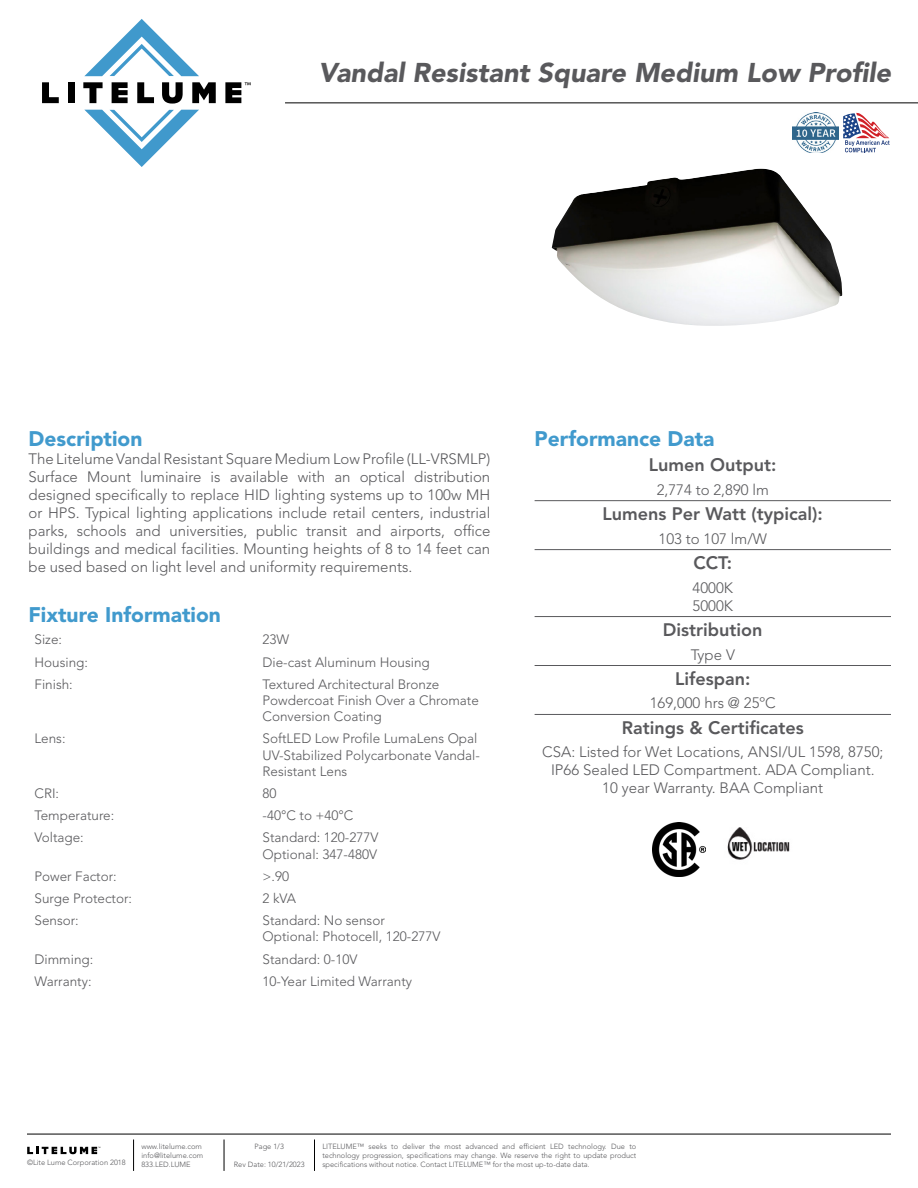
<style>
.page{position:relative;width:918px;height:1188px;background:#fff}
.page>*{position:absolute;margin:0;border:0;box-sizing:border-box;transform-origin:0 0}
.t1{font:italic 900 27px "Avenir LT Std";color:#59595c}
.t2{font:900 21px "Avenir LT Std";color:#419acd}
.t3{font:800 18px "Avenir LT Std";color:#59595c}
.t4{font:300 15px/18px "Avenir LT Std";color:#59595c;text-align:justify}
.t5{font:300 13.5px/16.2px "Avenir LT Std";color:#59595c}
.t6{font:300 7.5px/9px "Avenir LT Std";color:#59595c;text-align:justify}
</style>
<div class="page">
<hr style="left:27px;top:1134px;width:864px;height:1px;background:#000">
<hr style="left:285px;top:103px;width:633px;height:1px;background:#000">
<hr style="left:133px;top:1140px;width:1px;height:31px;background:#000">
<hr style="left:224px;top:1140px;width:1px;height:31px;background:#000">
<hr style="left:314px;top:1140px;width:1px;height:31px;background:#000">
<svg style="left:27px;top:1147px;width:73px;height:7px"></svg>
<svg style="left:42px;top:82px;width:17px;height:21px"></svg>
<div style="left:68px;top:82px;width:7px;height:21px;background:#000"></div>
<svg style="left:83px;top:82px;width:20px;height:21px"></svg>
<svg style="left:112px;top:82px;width:16px;height:21px"></svg>
<svg style="left:137px;top:82px;width:17px;height:21px"></svg>
<svg style="left:162px;top:82px;width:21px;height:22px"></svg>
<svg style="left:192px;top:82px;width:24px;height:21px"></svg>
<svg style="left:84px;top:19px;width:115px;height:57px"></svg>
<svg style="left:85px;top:110px;width:114px;height:57px"></svg>
<svg style="left:225px;top:82px;width:26px;height:21px"></svg>
<hr style="left:535px;top:500px;width:356px;height:1px;background:#59595c">
<hr style="left:535px;top:549px;width:356px;height:1px;background:#59595c">
<hr style="left:535px;top:616px;width:356px;height:1px;background:#59595c">
<hr style="left:535px;top:665px;width:356px;height:1px;background:#59595c">
<hr style="left:535px;top:714px;width:356px;height:1px;background:#59595c">
<img style="left:727px;top:827px;width:63px;height:33px">
<img style="left:793px;top:112px;width:45px;height:41px">
<svg style="left:843px;top:113px;width:47px;height:39px"></svg>
<img style="left:652px;top:823px;width:54px;height:53px">
<img style="left:552px;top:169px;width:290px;height:157px">
<h1 class="t1" style="left:319px;top:56px;width:574px">Vandal Resistant Square Medium Low Profile</h1>
<h2 class="t2" style="left:29px;top:426px;width:115px">Description</h2>
<p class="t4" style="left:29px;top:450px;width:463px">The Litelume Vandal Resistant Square Medium Low Profile (LL-VRSMLP)<br>Surface Mount luminaire is available with an optical distribution designed specifically to replace HID lighting systems up to 100w MH or HPS. Typical lighting applications include retail centers, industrial parks, schools and universities, public transit and airports, office buildings and medical facilities. Mounting heights of 8 to 14 feet can be used based on light level and uniformity requirements.</p>
<h2 class="t2" style="left:29px;top:602px;width:194px">Fixture Information</h2>
<p class="t5" style="left:35px;top:632px;width:29px">Size:</p>
<p class="t5" style="left:263px;top:632px;width:28px">23W</p>
<p class="t5" style="left:35px;top:654px;width:55px">Housing:</p>
<p class="t5" style="left:263px;top:654px;width:169px">Die-cast Aluminum Housing</p>
<p class="t5" style="left:35px;top:676px;width:40px">Finish:</p>
<p class="t5" style="left:263px;top:676px;width:218px">Textured Architectural Bronze<br>Powdercoat Finish Over a Chromate<br>Conversion Coating</p>
<p class="t5" style="left:35px;top:731px;width:33px">Lens:</p>
<p class="t5" style="left:263px;top:731px;width:219px">SoftLED Low Profile LumaLens Opal<br>UV-Stabilized Polycarbonate Vandal-<br>Resistant Lens</p>
<p class="t5" style="left:35px;top:785px;width:26px">CRI:</p>
<p class="t5" style="left:263px;top:785px;width:16px">80</p>
<p class="t5" style="left:35px;top:807px;width:81px">Temperature:</p>
<p class="t5" style="left:263px;top:807px;width:92px">-40°C to +40°C</p>
<p class="t5" style="left:35px;top:830px;width:51px">Voltage:</p>
<p class="t5" style="left:263px;top:830px;width:117px">Standard: 120-277V<br>Optional: 347-480V</p>
<p class="t5" style="left:35px;top:868px;width:84px">Power Factor:</p>
<p class="t5" style="left:263px;top:868px;width:28px">&gt;.90</p>
<p class="t5" style="left:35px;top:890px;width:99px">Surge Protector:</p>
<p class="t5" style="left:263px;top:890px;width:35px">2 kVA</p>
<p class="t5" style="left:35px;top:912px;width:46px">Sensor:</p>
<p class="t5" style="left:263px;top:912px;width:179px">Standard: No sensor<br>Optional: Photocell, 120-277V</p>
<p class="t5" style="left:35px;top:951px;width:60px">Dimming:</p>
<p class="t5" style="left:263px;top:951px;width:96px">Standard: 0-10V</p>
<p class="t5" style="left:35px;top:973px;width:59px">Warranty:</p>
<p class="t5" style="left:263px;top:973px;width:151px">10-Year Limited Warranty</p>
<h2 class="t2" style="left:535px;top:426px;width:181px">Performance Data</h2>
<p class="t3" style="left:649px;top:454px;width:129px">Lumen Output:</p>
<p class="t4" style="left:657px;top:481px;width:114px">2,774 to 2,890 lm</p>
<p class="t3" style="left:603px;top:503px;width:222px">Lumens Per Watt (typical):</p>
<p class="t4" style="left:659px;top:529px;width:110px">103 to 107 lm/W</p>
<p class="t3" style="left:693px;top:552px;width:40px">CCT:</p>
<p class="t4" style="left:693px;top:578px;width:42px">4000K<br>5000K</p>
<p class="t3" style="left:663px;top:619px;width:101px">Distribution</p>
<p class="t4" style="left:691px;top:645px;width:46px">Type V</p>
<p class="t3" style="left:675px;top:668px;width:77px">Lifespan:</p>
<p class="t4" style="left:650px;top:694px;width:128px">169,000 hrs @ 25ºC</p>
<p class="t3" style="left:622px;top:717px;width:184px">Ratings &amp; Certificates</p>
<p class="t4" style="left:542px;top:743px;width:343px;text-align:center">CSA: Listed for Wet Locations, ANSI/UL 1598, 8750;<br>IP66 Sealed LED Compartment. ADA Compliant.<br>10 year Warranty. BAA Compliant</p>
<p class="t6" style="left:141px;top:1142px;width:63px;text-align:left">www.litelume.com info@litelume.com<br>833.LED.LUME</p>
<p class="t6" style="left:255px;top:1142px;width:31px">Page 1/3</p>
<p class="t6" style="left:27px;top:1158px;width:100px">©Lite Lume Corporation 2018</p>
<p class="t6" style="left:234px;top:1160px;width:72px">Rev Date: 10/21/2023</p>
<p class="t6" style="left:322px;top:1142px;width:316px">LITELUME™ seeks to deliver the most advanced and efficient LED technology. Due to technology progression, specifications may change. We reserve the right to update product specifications without notice. Contact LITELUME™ for the most up-to-date data.</p>
</div>
